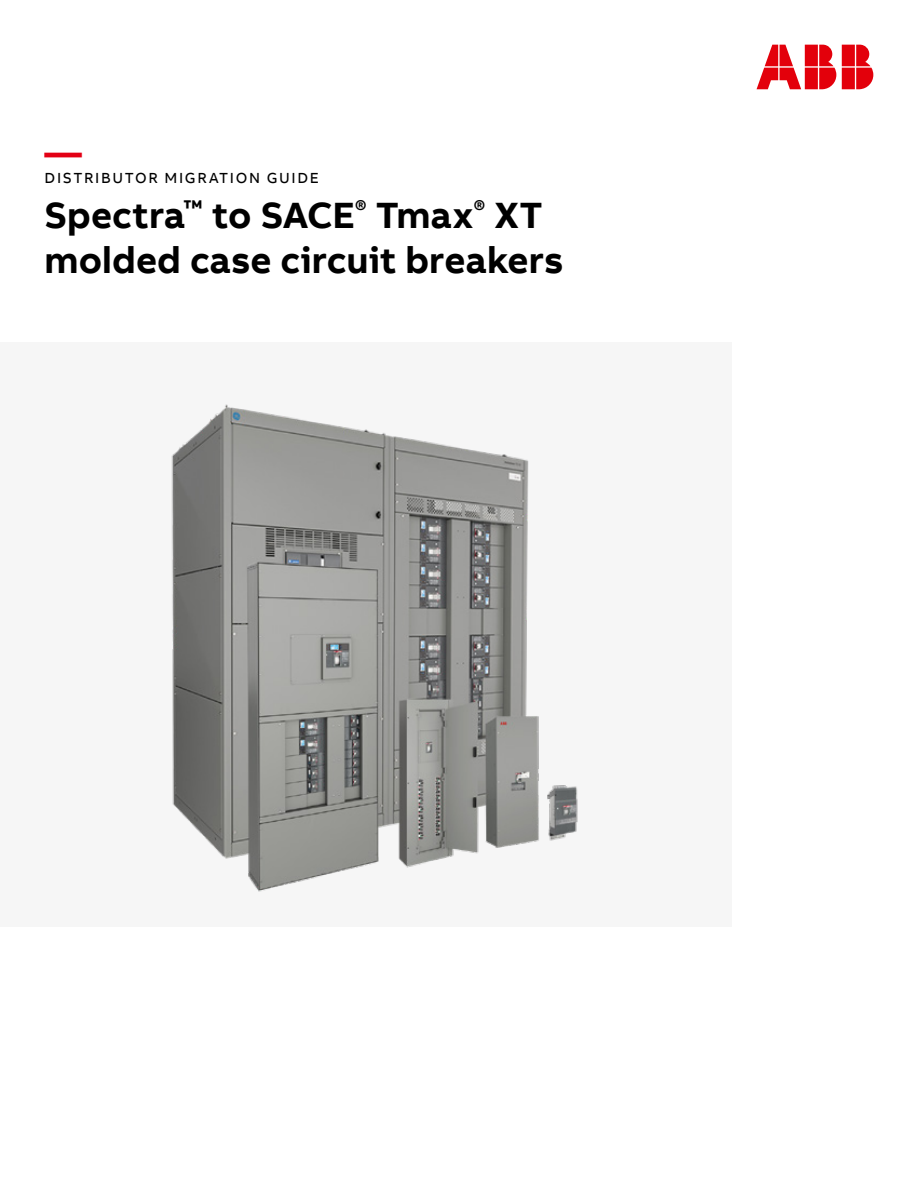
<style>
.page{position:relative;width:918px;height:1188px;background:#fff}
.page>*{position:absolute;margin:0;border:0;box-sizing:border-box;transform-origin:0 0}
.t1{font:700 37.5px/45px "AB Bvoice";color:#000}
.t2{font:700 37.5px "AB Bvoice";color:#e30015}
.t3{font:15px "AB Bvoice";letter-spacing:.11em;color:#000}
</style>
<div class="page">
<div style="left:0;top:342px;width:732px;height:585px;background:#f6f6f6"></div>
<img style="left:171px;top:404px;width:407px;height:488px">
<svg style="left:757px;top:45px;width:116px;height:44px"></svg>
<p class="t2" style="left:45px;top:128px;width:39px">—</p>
<p class="t3" style="left:45px;top:169px;width:276px">DISTRIBUTOR MIGRATION GUIDE</p>
<p class="t1" style="left:45px;top:193px;width:521px">Spectra<sup>™</sup> to SACE<sup>®</sup> Tmax<sup>®</sup> XT molded case circuit breakers</p>
</div>
